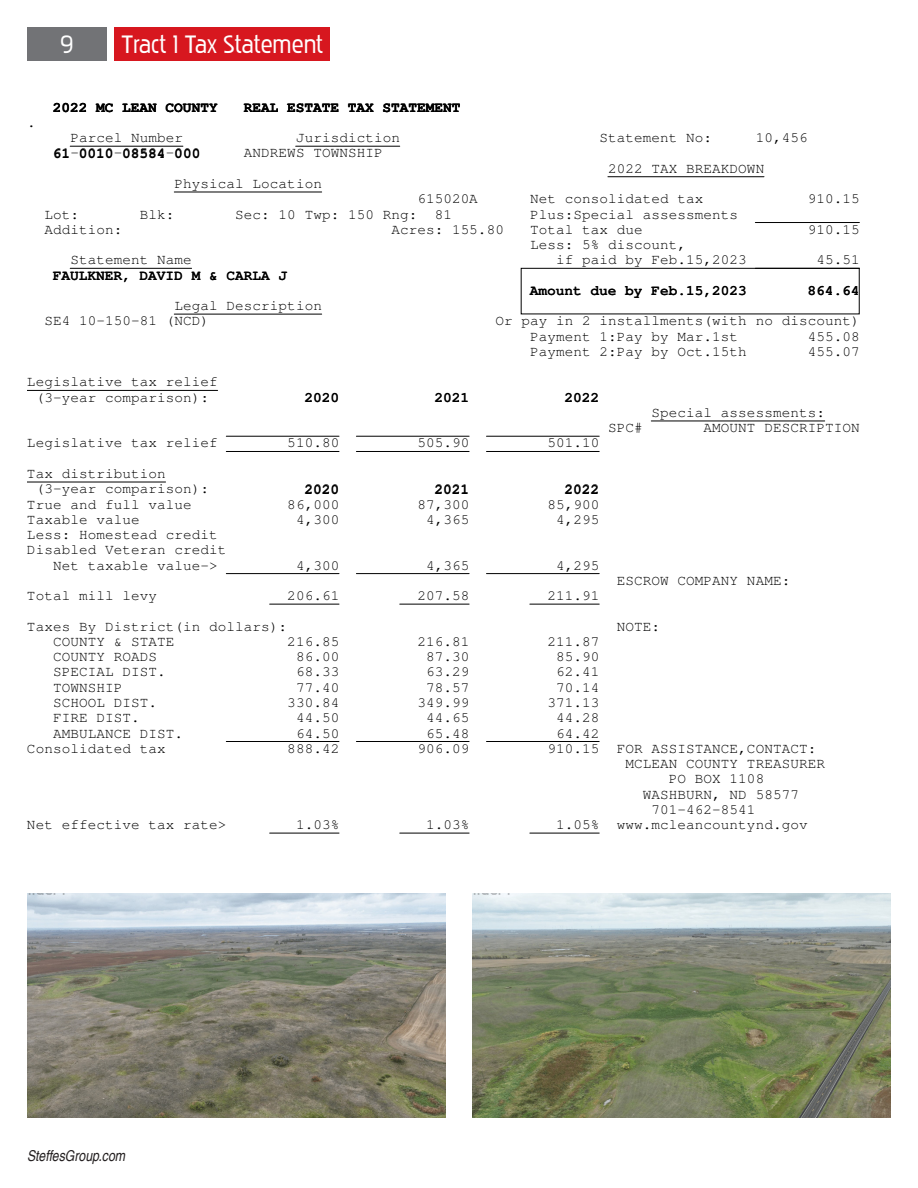
<style>
.page{position:relative;width:918px;height:1188px;background:#fff}
.page>*{position:absolute;margin:0;border:0;box-sizing:border-box;transform-origin:0 0}
.Plain_Text{font:25.5px "Pakenham Rg";color:#fff}
.t1{font:italic condensed 15px "Helvetica LT Pro";color:#231f20}
.t2{font:14.4px/15.3px "Courier";letter-spacing:.005em;color:#000}
.t3{font:700 14.4px "Courier";letter-spacing:.005em;color:#000}
</style>
<div class="page">
<div style="left:27px;top:27px;width:79px;height:33px;background:#727376"></div>
<div style="left:115px;top:27px;width:215px;height:33px;background:#d7171f"></div>
<hr style="left:70px;top:146px;width:113px;height:1px;background:#000">
<hr style="left:296px;top:146px;width:104px;height:1px;background:#000">
<hr style="left:608px;top:176px;width:156px;height:1px;background:#000">
<hr style="left:174px;top:192px;width:148px;height:1px;background:#000">
<hr style="left:70px;top:268px;width:122px;height:1px;background:#000">
<hr style="left:174px;top:314px;width:148px;height:1px;background:#000">
<hr style="left:27px;top:390px;width:191px;height:1px;background:#000">
<hr style="left:226px;top:436px;width:113px;height:1px;background:#000">
<hr style="left:356px;top:436px;width:113px;height:1px;background:#000">
<hr style="left:486px;top:436px;width:113px;height:1px;background:#000">
<hr style="left:226px;top:451px;width:113px;height:1px;background:#000">
<hr style="left:356px;top:451px;width:113px;height:1px;background:#000">
<hr style="left:486px;top:451px;width:113px;height:1px;background:#000">
<hr style="left:27px;top:482px;width:139px;height:1px;background:#000">
<hr style="left:755px;top:222px;width:104px;height:1px;background:#000">
<div style="left:521px;top:268px;width:339px;height:46px;border:1px solid #000"></div>
<hr style="left:651px;top:421px;width:174px;height:1px;background:#000">
<hr style="left:226px;top:573px;width:113px;height:1px;background:#000">
<hr style="left:356px;top:573px;width:113px;height:1px;background:#000">
<hr style="left:486px;top:573px;width:113px;height:1px;background:#000">
<hr style="left:270px;top:604px;width:69px;height:1px;background:#000">
<hr style="left:400px;top:604px;width:69px;height:1px;background:#000">
<hr style="left:530px;top:604px;width:69px;height:1px;background:#000">
<hr style="left:226px;top:741px;width:113px;height:1px;background:#000">
<hr style="left:356px;top:741px;width:113px;height:1px;background:#000">
<hr style="left:486px;top:741px;width:113px;height:1px;background:#000">
<hr style="left:270px;top:833px;width:69px;height:1px;background:#000">
<hr style="left:400px;top:833px;width:69px;height:1px;background:#000">
<hr style="left:530px;top:833px;width:69px;height:1px;background:#000">
<img style="left:27px;top:893px;width:419px;height:225px">
<img style="left:472px;top:893px;width:419px;height:225px">
<h1 class="Plain_Text" style="left:60px;top:29px;width:15px">9</h1>
<p class="Plain_Text" style="left:121px;top:29px;width:203px">Tract 1 Tax Statement</p>
<p class="t2" style="left:27px;top:116px;width:10px">.</p>
<p class="t3" style="left:53px;top:102px;width:166px">2022 MC LEAN COUNTY</p>
<p class="t3" style="left:244px;top:102px;width:218px">REAL ESTATE TAX STATEMENT</p>
<p class="t2" style="left:70px;top:131px;width:114px">Parcel Number</p>
<p class="t2" style="left:296px;top:131px;width:106px">Jurisdiction</p>
<p class="t2" style="left:599px;top:131px;width:114px">Statement No:</p>
<p class="t2" style="left:756px;top:131px;width:54px">10,456</p>
<p class="t2" style="left:53px;top:146px;width:149px">61-0010-08584-000</p>
<p class="t2" style="left:244px;top:146px;width:140px">ANDREWS TOWNSHIP</p>
<p class="t2" style="left:608px;top:162px;width:158px">2022 TAX BREAKDOWN</p>
<p class="t2" style="left:175px;top:177px;width:149px">Physical Location</p>
<p class="t2" style="left:417px;top:192px;width:62px">615020A</p>
<p class="t2" style="left:530px;top:192px;width:175px">Net consolidated tax</p>
<p class="t2" style="left:808px;top:192px;width:54px">910.15</p>
<p class="t2" style="left:44px;top:207px;width:36px">Lot:</p>
<p class="t2" style="left:140px;top:207px;width:36px">Blk:</p>
<p class="t2" style="left:235px;top:207px;width:218px">Sec: 10 Twp: 150 Rng: 81</p>
<p class="t2" style="left:530px;top:207px;width:210px">Plus:Special assessments</p>
<p class="t2" style="left:44px;top:223px;width:80px">Addition:</p>
<p class="t2" style="left:391px;top:223px;width:114px">Acres: 155.80</p>
<p class="t2" style="left:530px;top:223px;width:114px">Total tax due</p>
<p class="t2" style="left:808px;top:223px;width:54px">910.15</p>
<p class="t2" style="left:530px;top:238px;width:158px">Less: 5% discount,</p>
<p class="t2" style="left:70px;top:253px;width:123px">Statement Name</p>
<p class="t2" style="left:556px;top:253px;width:192px">if paid by Feb.15,2023</p>
<p class="t2" style="left:816px;top:253px;width:45px">45.51</p>
<p class="t2" style="left:53px;top:268px;width:236px">FAULKNER, DAVID M &amp; CARLA J</p>
<p class="t2" style="left:530px;top:284px;width:218px">Amount due by Feb.15,2023</p>
<p class="t2" style="left:808px;top:284px;width:54px">864.64</p>
<p class="t2" style="left:44px;top:299px;width:279px;text-indent:130px">Legal Description<br>SE4 10-150-81 (NCD)</p>
<p class="t2" style="left:530px;top:314px;width:331px;text-indent:-35px">Or pay in 2 installments(with no discount)<br>Payment 1:Pay by Mar.1st</p>
<p class="t2" style="left:808px;top:330px;width:54px">455.08</p>
<p class="t2" style="left:530px;top:345px;width:218px">Payment 2:Pay by Oct.15th</p>
<p class="t2" style="left:808px;top:345px;width:54px">455.07</p>
<p class="t2" style="left:27px;top:375px;width:192px;text-align:center">Legislative tax relief (3-year comparison):</p>
<p class="t2" style="left:305px;top:391px;width:36px">2020</p>
<p class="t2" style="left:435px;top:391px;width:36px">2021</p>
<p class="t2" style="left:565px;top:391px;width:36px">2022</p>
<p class="t2" style="left:27px;top:436px;width:192px">Legislative tax relief</p>
<p class="t2" style="left:287px;top:436px;width:54px">510.80</p>
<p class="t2" style="left:417px;top:436px;width:54px">505.90</p>
<p class="t2" style="left:547px;top:436px;width:54px">501.10</p>
<p class="t2" style="left:36px;top:467px;width:175px;text-indent:-9px">Tax distribution (3-year comparison):</p>
<p class="t2" style="left:305px;top:482px;width:36px">2020</p>
<p class="t2" style="left:435px;top:482px;width:36px">2021</p>
<p class="t2" style="left:565px;top:482px;width:36px">2022</p>
<p class="t2" style="left:27px;top:497px;width:166px">True and full value</p>
<p class="t2" style="left:287px;top:497px;width:54px">86,000</p>
<p class="t2" style="left:417px;top:497px;width:54px">87,300</p>
<p class="t2" style="left:547px;top:497px;width:54px">85,900</p>
<p class="t2" style="left:27px;top:513px;width:114px">Taxable value</p>
<p class="t2" style="left:296px;top:513px;width:45px">4,300</p>
<p class="t2" style="left:426px;top:513px;width:45px">4,365</p>
<p class="t2" style="left:556px;top:513px;width:45px">4,295</p>
<p class="t2" style="left:27px;top:528px;width:192px">Less: Homestead credit</p>
<p class="t2" style="left:27px;top:543px;width:201px">Disabled Veteran credit</p>
<p class="t2" style="left:53px;top:558px;width:166px">Net taxable value-&gt;</p>
<p class="t2" style="left:296px;top:558px;width:45px">4,300</p>
<p class="t2" style="left:426px;top:558px;width:45px">4,365</p>
<p class="t2" style="left:556px;top:558px;width:45px">4,295</p>
<p class="t2" style="left:652px;top:406px;width:175px">Special assessments:</p>
<p class="t2" style="left:608px;top:421px;width:36px">SPC#</p>
<p class="t2" style="left:704px;top:421px;width:158px">AMOUNT DESCRIPTION</p>
<p class="t2" style="left:617px;top:574px;width:175px">ESCROW COMPANY NAME:</p>
<p class="t2" style="left:27px;top:589px;width:132px">Total mill levy</p>
<p class="t2" style="left:287px;top:589px;width:54px">206.61</p>
<p class="t2" style="left:417px;top:589px;width:54px">207.58</p>
<p class="t2" style="left:547px;top:589px;width:54px">211.91</p>
<p class="t2" style="left:27px;top:620px;width:262px">Taxes By District(in dollars):</p>
<p class="t2" style="left:617px;top:620px;width:45px">NOTE:</p>
<p class="t2" style="left:53px;top:635px;width:123px">COUNTY &amp; STATE</p>
<p class="t2" style="left:287px;top:635px;width:54px">216.85</p>
<p class="t2" style="left:417px;top:635px;width:54px">216.81</p>
<p class="t2" style="left:547px;top:635px;width:54px">211.87</p>
<p class="t2" style="left:53px;top:650px;width:106px">COUNTY ROADS</p>
<p class="t2" style="left:296px;top:650px;width:45px">86.00</p>
<p class="t2" style="left:426px;top:650px;width:45px">87.30</p>
<p class="t2" style="left:556px;top:650px;width:45px">85.90</p>
<p class="t2" style="left:53px;top:665px;width:114px">SPECIAL DIST.</p>
<p class="t2" style="left:296px;top:665px;width:45px">68.33</p>
<p class="t2" style="left:426px;top:665px;width:45px">63.29</p>
<p class="t2" style="left:556px;top:665px;width:45px">62.41</p>
<p class="t2" style="left:53px;top:681px;width:71px">TOWNSHIP</p>
<p class="t2" style="left:296px;top:681px;width:45px">77.40</p>
<p class="t2" style="left:426px;top:681px;width:45px">78.57</p>
<p class="t2" style="left:556px;top:681px;width:45px">70.14</p>
<p class="t2" style="left:53px;top:696px;width:106px">SCHOOL DIST.</p>
<p class="t2" style="left:287px;top:696px;width:54px">330.84</p>
<p class="t2" style="left:417px;top:696px;width:54px">349.99</p>
<p class="t2" style="left:547px;top:696px;width:54px">371.13</p>
<p class="t2" style="left:53px;top:711px;width:88px">FIRE DIST.</p>
<p class="t2" style="left:296px;top:711px;width:45px">44.50</p>
<p class="t2" style="left:426px;top:711px;width:45px">44.65</p>
<p class="t2" style="left:556px;top:711px;width:45px">44.28</p>
<p class="t2" style="left:53px;top:726px;width:132px">AMBULANCE DIST.</p>
<p class="t2" style="left:296px;top:726px;width:45px">64.50</p>
<p class="t2" style="left:426px;top:726px;width:45px">65.48</p>
<p class="t2" style="left:556px;top:726px;width:45px">64.42</p>
<p class="t2" style="left:27px;top:742px;width:140px">Consolidated tax</p>
<p class="t2" style="left:287px;top:742px;width:54px">888.42</p>
<p class="t2" style="left:417px;top:742px;width:54px">906.09</p>
<p class="t2" style="left:547px;top:742px;width:270px">910.15 FOR ASSISTANCE,CONTACT:</p>
<p class="t2" style="left:626px;top:757px;width:201px">MCLEAN COUNTY TREASURER</p>
<p class="t2" style="left:669px;top:772px;width:97px">PO BOX 1108</p>
<p class="t2" style="left:643px;top:787px;width:158px">WASHBURN, ND 58577</p>
<p class="t2" style="left:652px;top:803px;width:106px">701-462-8541</p>
<p class="t2" style="left:27px;top:818px;width:201px">Net effective tax rate&gt;</p>
<p class="t2" style="left:296px;top:818px;width:45px">1.03%</p>
<p class="t2" style="left:426px;top:818px;width:45px">1.03%</p>
<p class="t2" style="left:556px;top:818px;width:253px">1.05% www.mcleancountynd.gov</p>
<p class="t1" style="left:27px;top:1147px;width:100px">SteffesGroup.com</p>
</div>
